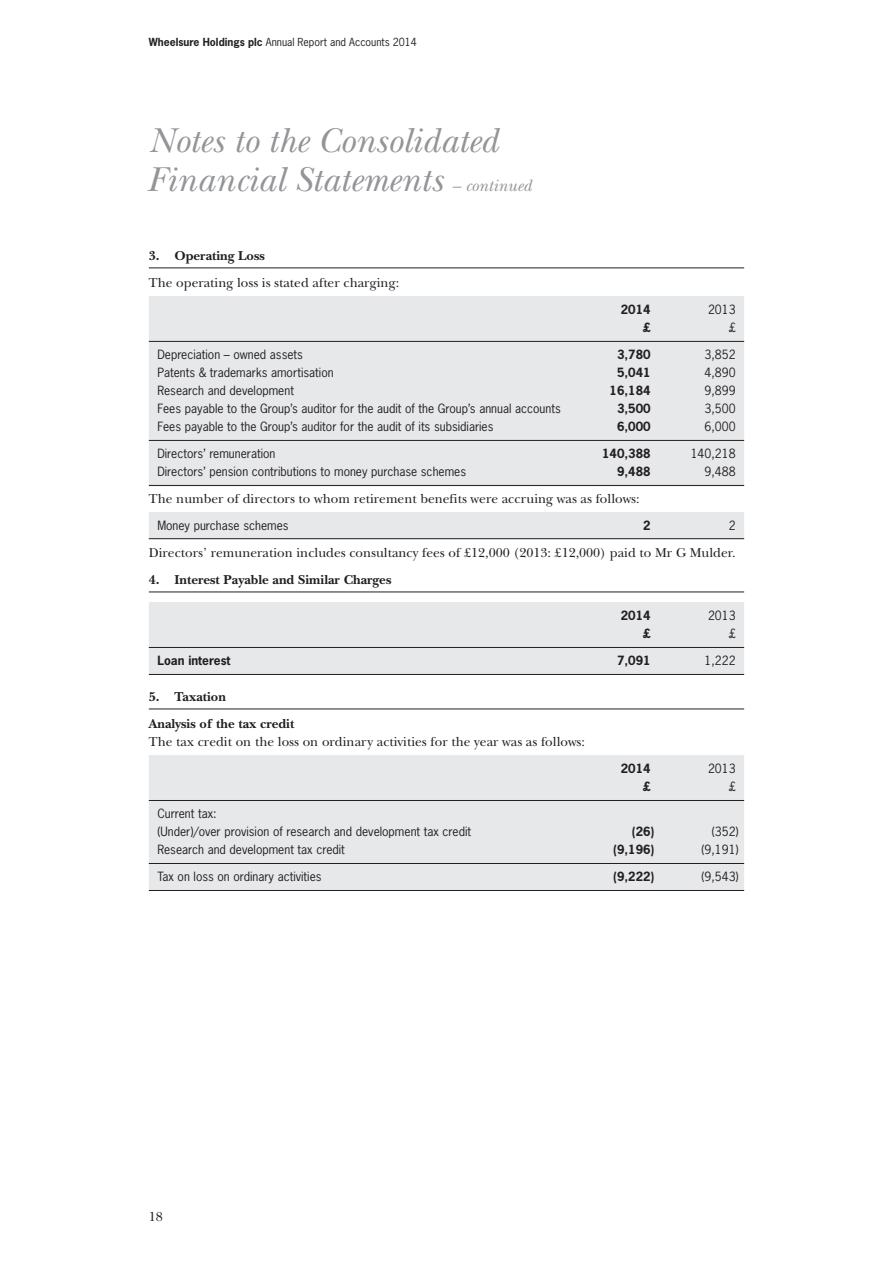
<style>
.page{position:relative;width:893px;height:1263px;background:#fff}
.page>*{position:absolute;margin:0;border:0;box-sizing:border-box;transform-origin:0 0}
.t1{font:italic 36px/39px "New Baskerville";color:#939598}
.t2{font:13.5px "New Baskerville";color:#231f20}
.t3{font:700 13.5px/27px "New Baskerville";color:#231f20}
.t4{font:12px/18px "News Gothic Std";color:#231f20}
.t5{font:700 12px "News Gothic Std";color:#231f20}
.t6{font:10.5px "News Gothic Std";color:#231f20}
.s1{font-weight:700}
.s2{font-size:17.25px}
</style>
<div class="page">
<hr style="left:149px;top:267px;width:595px;height:1px;background:#231f20">
<div style="left:149px;top:296px;width:595px;height:190px;background:#e7e8e9"></div>
<hr style="left:149px;top:341px;width:595px;height:1px;background:#231f20">
<hr style="left:149px;top:440px;width:595px;height:1px;background:#231f20">
<hr style="left:149px;top:485px;width:595px;height:1px;background:#231f20">
<div style="left:149px;top:512px;width:595px;height:18px;background:#e7e8e9"></div>
<div style="left:149px;top:530px;width:595px;height:9px;background:#e7e8e9"></div>
<hr style="left:149px;top:538px;width:595px;height:1px;background:#231f20">
<hr style="left:149px;top:592px;width:595px;height:1px;background:#231f20">
<div style="left:149px;top:602px;width:595px;height:72px;background:#e7e8e9"></div>
<hr style="left:149px;top:647px;width:595px;height:1px;background:#231f20">
<hr style="left:149px;top:674px;width:595px;height:1px;background:#231f20">
<hr style="left:149px;top:709px;width:595px;height:1px;background:#231f20">
<div style="left:149px;top:755px;width:595px;height:135px;background:#e7e8e9"></div>
<hr style="left:149px;top:800px;width:595px;height:1px;background:#231f20">
<hr style="left:149px;top:863px;width:595px;height:1px;background:#231f20">
<hr style="left:149px;top:890px;width:595px;height:1px;background:#231f20">
<p class="t6" style="left:149px;top:37px;width:270px"><span class="s1">Wheelsure Holdings plc</span> Annual Report and Accounts 2014</p>
<h1 class="t1" style="left:149px;top:120px;width:384px">Notes to the Consolidated<br>Financial Statements <span class="s2">– continued</span></h1>
<p class="t3" style="left:149px;top:242px;width:118px">3. Operating Loss</p>
<p class="t2" style="left:149px;top:274px;width:252px">The operating loss is stated after charging:</p>
<p class="t5" style="left:621px;top:303px;width:31px">2014</p>
<p class="t4" style="left:708px;top:301px;width:29px">2013</p>
<p class="t5" style="left:643px;top:321px;width:9px">£</p>
<p class="t4" style="left:729px;top:319px;width:8px">£</p>
<p class="t4" style="left:157px;top:346px;width:147px">Depreciation – owned assets</p>
<p class="t5" style="left:617px;top:348px;width:35px">3,780</p>
<p class="t4" style="left:704px;top:346px;width:33px">3,852</p>
<p class="t4" style="left:157px;top:364px;width:178px">Patents &amp; trademarks amortisation</p>
<p class="t5" style="left:617px;top:366px;width:35px">5,041</p>
<p class="t4" style="left:704px;top:364px;width:33px">4,890</p>
<p class="t4" style="left:157px;top:382px;width:138px">Research and development</p>
<p class="t5" style="left:609px;top:384px;width:43px">16,184</p>
<p class="t4" style="left:704px;top:382px;width:33px">9,899</p>
<p class="t4" style="left:157px;top:400px;width:405px">Fees payable to the Group’s auditor for the audit of the Group’s annual accounts</p>
<p class="t5" style="left:617px;top:402px;width:35px">3,500</p>
<p class="t4" style="left:704px;top:400px;width:33px">3,500</p>
<p class="t4" style="left:157px;top:418px;width:338px">Fees payable to the Group’s auditor for the audit of its subsidiaries</p>
<p class="t5" style="left:617px;top:420px;width:35px">6,000</p>
<p class="t4" style="left:704px;top:418px;width:33px">6,000</p>
<p class="t4" style="left:157px;top:445px;width:120px">Directors’ remuneration</p>
<p class="t5" style="left:602px;top:447px;width:50px">140,388</p>
<p class="t4" style="left:691px;top:445px;width:46px">140,218</p>
<p class="t4" style="left:157px;top:463px;width:310px">Directors’ pension contributions to money purchase schemes</p>
<p class="t5" style="left:617px;top:465px;width:35px">9,488</p>
<p class="t4" style="left:704px;top:463px;width:33px">9,488</p>
<p class="t2" style="left:149px;top:490px;width:492px">The number of directors to whom retirement benefits were accruing was as follows:</p>
<p class="t4" style="left:157px;top:517px;width:133px">Money purchase schemes</p>
<p class="t5" style="left:643px;top:519px;width:9px">2</p>
<p class="t4" style="left:729px;top:517px;width:8px">2</p>
<p class="t2" style="left:149px;top:544px;width:588px">Directors’ remuneration includes consultancy fees of £12,000 (2013: £12,000) paid to Mr G Mulder.</p>
<p class="t3" style="left:149px;top:566px;width:244px">4. Interest Payable and Similar Charges</p>
<p class="t5" style="left:621px;top:609px;width:31px">2014</p>
<p class="t4" style="left:708px;top:607px;width:29px">2013</p>
<p class="t5" style="left:643px;top:627px;width:9px">£</p>
<p class="t4" style="left:729px;top:625px;width:8px">£</p>
<p class="t5" style="left:157px;top:654px;width:75px">Loan interest</p>
<p class="t5" style="left:617px;top:654px;width:35px">7,091</p>
<p class="t4" style="left:704px;top:652px;width:33px">1,222</p>
<p class="t3" style="left:149px;top:683px;width:147px">5. Taxation<br>Analysis of the tax credit</p>
<p class="t2" style="left:149px;top:733px;width:438px">The tax credit on the loss on ordinary activities for the year was as follows:</p>
<p class="t5" style="left:621px;top:762px;width:31px">2014</p>
<p class="t4" style="left:708px;top:760px;width:29px">2013</p>
<p class="t5" style="left:643px;top:780px;width:9px">£</p>
<p class="t4" style="left:729px;top:778px;width:8px">£</p>
<p class="t4" style="left:157px;top:805px;width:315px">Current tax:<br>(Under)/over provision of research and development tax credit</p>
<p class="t5" style="left:632px;top:825px;width:24px">(26)</p>
<p class="t4" style="left:712px;top:823px;width:28px">(352)</p>
<p class="t4" style="left:157px;top:841px;width:189px">Research and development tax credit</p>
<p class="t5" style="left:613px;top:843px;width:43px">(9,196)</p>
<p class="t4" style="left:701px;top:841px;width:39px">(9,191)</p>
<p class="t4" style="left:157px;top:868px;width:166px">Tax on loss on ordinary activities</p>
<p class="t5" style="left:613px;top:870px;width:43px">(9,222)</p>
<p class="t4" style="left:701px;top:868px;width:39px">(9,543)</p>
<p class="t2" style="left:149px;top:1208px;width:16px">18</p>
</div>
